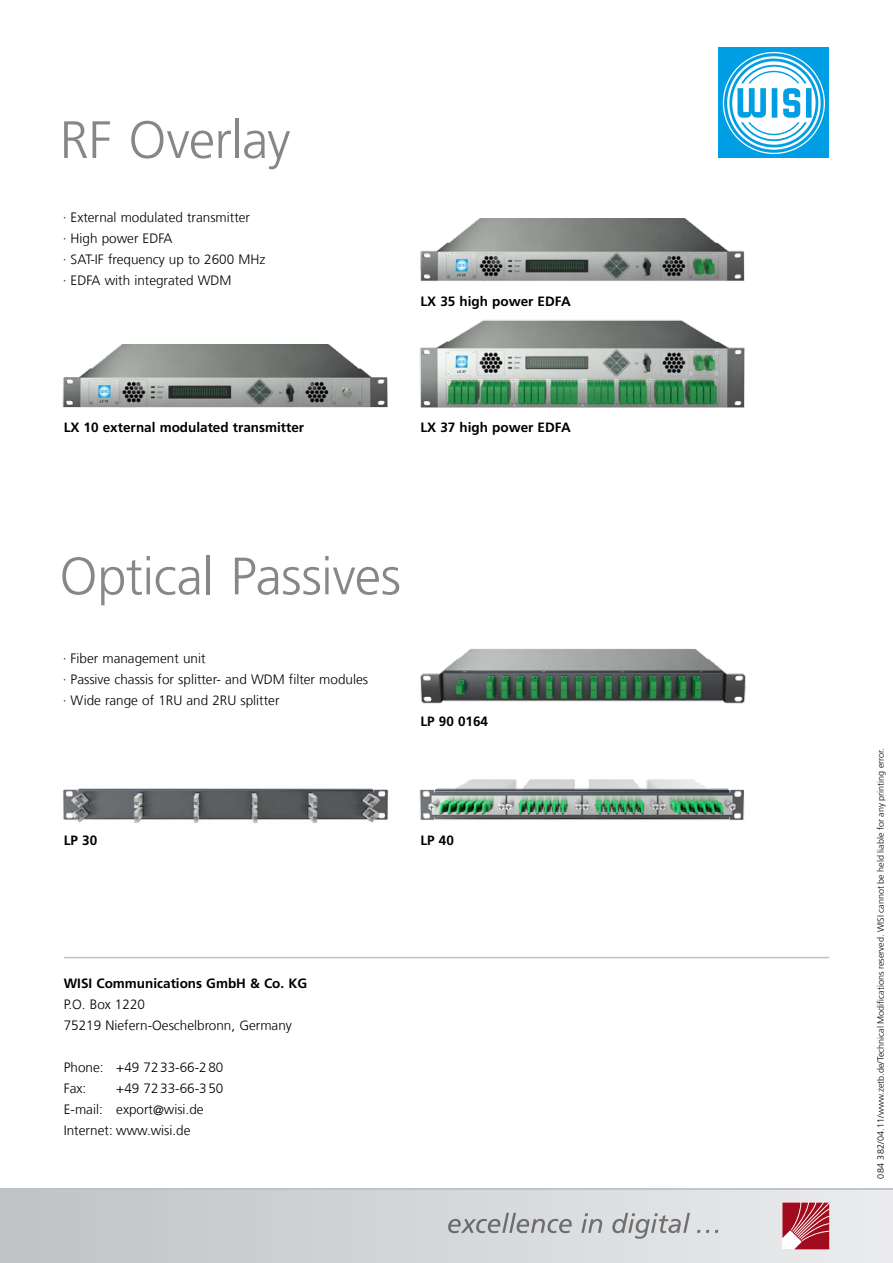
<style>
.page{position:relative;width:893px;height:1263px;background:#fff}
.page>*{position:absolute;margin:0;border:0;box-sizing:border-box;transform-origin:0 0}
.t1{font:300 52.5px "Frutiger LT Com";letter-spacing:-.01em;color:#878786}
.t2{font:300 13.5px/21px "Frutiger LT Com";color:#000}
.t3{font:700 13.5px "Frutiger LT Std";color:#000}
.t4{font:300 9px "Frutiger LT Com";color:#000}
</style>
<div class="page">
<hr style="left:64px;top:957px;width:765px;height:1px;background:#bec2c6">
<div style="left:0;top:1189px;width:893px;height:74px;background:linear-gradient(to right,#bfc3c6,#ebebec)"></div>
<svg style="left:448px;top:1213px;width:124px;height:20px;background:#b8babc"></svg>
<svg style="left:581px;top:1213px;width:21px;height:20px"></svg>
<svg style="left:612px;top:1213px;width:78px;height:26px;background:#c2c3c5"></svg>
<svg style="left:697px;top:1230px;width:21px;height:3px"></svg>
<svg style="left:782px;top:1202px;width:47px;height:47px;background:#ba4e5c"></svg>
<hr style="left:0;top:1188px;width:893px;height:2px;background:#bec2c6">
<div style="left:719px;top:48px;width:110px;height:110px;background:#009ee3"></div>
<svg style="left:723px;top:52px;width:102px;height:102px"></svg>
<img style="left:420px;top:218px;width:325px;height:63px">
<img style="left:419px;top:320px;width:326px;height:88px">
<img style="left:420px;top:648px;width:326px;height:56px">
<img style="left:419px;top:779px;width:326px;height:41px">
<img style="left:63px;top:788px;width:326px;height:35px">
<img style="left:62px;top:344px;width:326px;height:64px">
<h1 class="t1" style="left:60px;top:109px;width:232px">RF Overlay</h1>
<p class="t2" style="left:63px;top:207px;width:204px">· External modulated transmitter<br>· High power EDFA<br>· SAT-IF frequency up to 2600 MHz · EDFA with integrated WDM</p>
<p class="t3" style="left:64px;top:419px;width:242px">LX 10 external modulated transmitter</p>
<p class="t3" style="left:421px;top:293px;width:152px">LX 35 high power EDFA</p>
<p class="t3" style="left:421px;top:419px;width:152px">LX 37 high power EDFA</p>
<h1 class="t1" style="left:60px;top:546px;width:343px">Optical Passives</h1>
<p class="t2" style="left:63px;top:648px;width:307px">· Fiber management unit<br>· Passive chassis for splitter- and WDM filter modules · Wide range of 1RU and 2RU splitter</p>
<p class="t3" style="left:421px;top:713px;width:69px">LP 90 0164</p>
<p class="t3" style="left:64px;top:833px;width:35px">LP 30</p>
<p class="t3" style="left:421px;top:833px;width:35px">LP 40</p>
<p class="t3" style="left:64px;top:975px;width:245px">WISI Communications GmbH &amp; Co. KG</p>
<p class="t2" style="left:64px;top:994px;width:230px">P.O. Box 1220<br>75219 Niefern-Oeschelbronn, Germany</p>
<p class="t2" style="left:64px;top:1057px;width:161px">Phone: +49 7233-66-280<br>Fax:</p>
<p class="t2" style="left:64px;top:1078px;width:161px;text-indent:53px">+49 7233-66-350<br>E-mail: export@wisi.de<br>Internet: www.wisi.de</p>
<p class="t4" style="left:875px;top:1179px;width:432px;rotate:-90deg">084 382/04.11/www.zetb.de/Technical Modifications reserved. WISI cannot be held liable for any printing error.</p>
</div>
